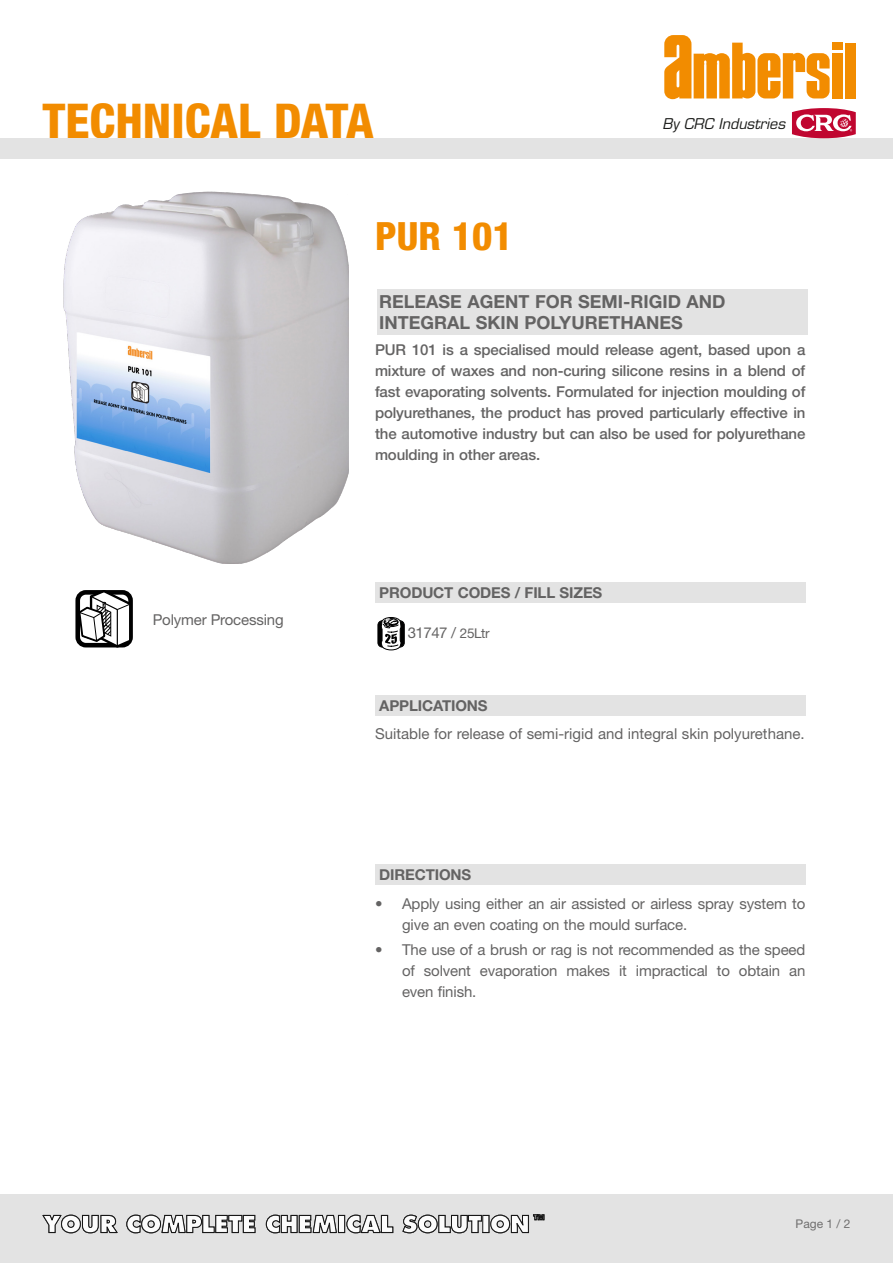
<style>
.page{position:relative;width:893px;height:1263px;background:#fff}
.page>*{position:absolute;margin:0;border:0;box-sizing:border-box;transform-origin:0 0}
.t1{font:800 condensed 48px "Helvetica Neue LT Std";color:#f28c00}
.t2{font:800 condensed 39px "Helvetica Neue LT Std";color:#f28c00}
.t3{font:700 18px/21px "Helvetica Neue LT Std";color:#646363}
.t4{font:500 15px/21px "Helvetica Neue LT Std";letter-spacing:-.01em;color:#646363;text-align:justify}
.t5{font:15px/21px "Helvetica Neue LT Std";letter-spacing:-.01em;color:#646363}
.t6{font:700 15px "Helvetica Neue LT Std";letter-spacing:-.01em;color:#646363}
.t7{font:italic 14.55px "Eurostile LT Std";color:#1c1d1b}
.t8{font:12px "Helvetica Neue LT Std";color:#706f6f}
.s1{font-size:13.5px}
</style>
<div class="page">
<div style="left:378px;top:621px;width:26px;height:26px;background:#000;border-radius:4px"></div>
<div style="left:377px;top:620px;width:28px;height:27px;border:1px solid #000;border-radius:4px"></div>
<svg style="left:381px;top:617px;width:21px;height:33px"></svg>
<div style="left:378px;top:289px;width:430px;height:46px;background:#e3e3e3"></div>
<div style="left:375px;top:695px;width:430px;height:20px;background:#e3e3e3"></div>
<img style="left:64px;top:191px;width:285px;height:372px">
<div style="left:0;top:1195px;width:893px;height:68px;background:#e3e3e3"></div>
<svg style="left:42px;top:1214px;width:76px;height:19px"></svg>
<svg style="left:126px;top:1214px;width:419px;height:19px"></svg>
<div style="left:375px;top:864px;width:430px;height:21px;background:#e3e3e3"></div>
<div style="left:375px;top:583px;width:430px;height:20px;background:#e3e3e3"></div>
<div style="left:75px;top:590px;width:58px;height:57px;border:5px solid #000;border-radius:8px"></div>
<svg style="left:77px;top:590px;width:56px;height:57px"></svg>
<div style="left:0;top:138px;width:893px;height:21px;background:#e3e3e3"></div>
<div style="left:845px;top:43px;width:10px;height:55px;background:#f28c00"></div>
<div style="left:832px;top:43px;width:10px;height:7px;background:#f28c00"></div>
<div style="left:832px;top:53px;width:10px;height:45px;background:#f28c00"></div>
<svg style="left:664px;top:35px;width:166px;height:64px"></svg>
<svg style="left:792px;top:108px;width:64px;height:30px"></svg>
<h1 class="t1" style="left:43px;top:91px;width:333px">TECHNICAL DATA</h1>
<h2 class="t2" style="left:375px;top:212px;width:139px">PUR 101</h2>
<p class="t7" style="left:663px;top:115px;width:124px">By CRC Industries</p>
<p class="t3" style="left:379px;top:291px;width:348px">RELEASE AGENT FOR SEMI-RIGID AND<br>INTEGRAL SKIN POLYURETHANES</p>
<p class="t4" style="left:375px;top:339px;width:432px">PUR 101 is a specialised mould release agent, based upon a mixture of waxes and non-curing silicone resins in a blend of fast evaporating solvents. Formulated for injection moulding of polyurethanes, the product has proved particularly effective in the automotive industry but can also be used for polyurethane moulding in other areas.</p>
<p class="t5" style="left:153px;top:608px;width:133px">Polymer Processing</p>
<p class="t6" style="left:379px;top:583px;width:224px">PRODUCT CODES / FILL SIZES</p>
<p class="t5" style="left:408px;top:622px;width:83px">31747 / <span class="s1">25Ltr</span></p>
<p class="t6" style="left:379px;top:696px;width:110px">APPLICATIONS</p>
<p class="t5" style="left:375px;top:723px;width:431px">Suitable for release of semi-rigid and integral skin polyurethane.</p>
<p class="t6" style="left:379px;top:865px;width:93px">DIRECTIONS</p>
<p class="t5" style="left:402px;top:893px;width:405px;text-indent:-27px">• Apply using either an air assisted or airless spray system to give an even coating on the mould surface.</p>
<p class="t5" style="left:402px;top:939px;width:405px;text-align:justify;text-indent:-27px">• The use of a brush or rag is not recommended as the speed of solvent evaporation makes it impractical to obtain an even finish.</p>
<p class="t8" style="left:795px;top:1217px;width:56px">Page 1 / 2</p>
</div>
